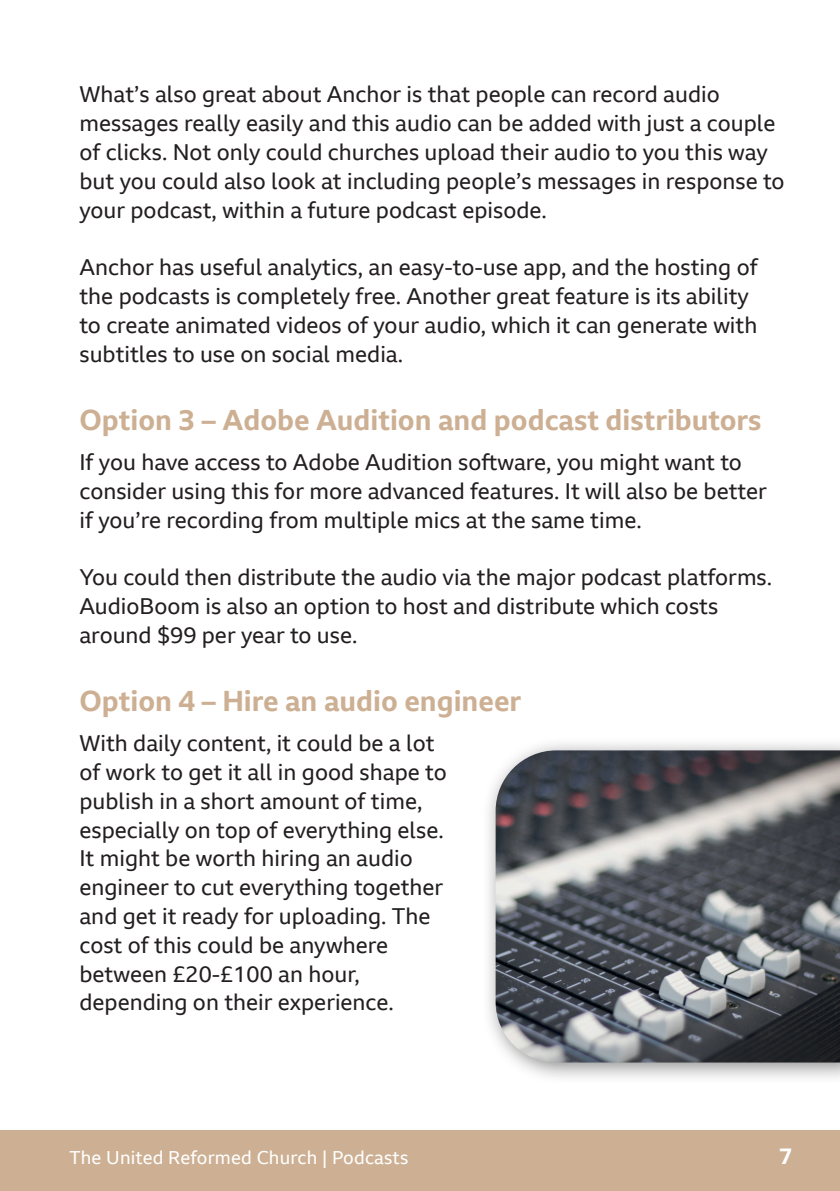
<style>
.page{position:relative;width:840px;height:1191px;background:#fff}
.page>*{position:absolute;margin:0;border:0;box-sizing:border-box;transform-origin:0 0}
.t1{font:700 28px "BBC Reith Sans";color:#cdb093}
.t2{font:22px/28.8px "BBC Reith Sans";color:#231f20}
.t3{font:700 22px "BBC Reith Sans";color:#fff}
.t4{font:18px "BBC Reith Sans";letter-spacing:.01em;color:#fff}
</style>
<div class="page">
<div style="left:1px;top:1130px;width:838px;height:61px;background:#cdb093"></div>
<hr style="left:0;top:1130px;width:1px;height:61px;background:#cdb093">
<div style="left:481px;top:736px;width:358px;height:349px;background:#231f20;opacity:.52"></div>
<img style="left:495px;top:750px;width:344px;height:312px">
<p class="t2" style="left:79px;top:80px;width:706px">What’s also great about Anchor is that people can record audio messages really easily and this audio can be added with just a couple of clicks. Not only could churches upload their audio to you this way but you could also look at including people’s messages in response to your podcast, within a future podcast episode.</p>
<p class="t2" style="left:79px;top:253px;width:679px">Anchor has useful analytics, an easy-to-use app, and the hosting of the podcasts is completely free. Another great feature is its ability to create animated videos of your audio, which it can generate with subtitles to use on social media.</p>
<p class="t1" style="left:79px;top:402px;width:683px">Option 3 – Adobe Audition and podcast distributors</p>
<p class="t2" style="left:79px;top:447px;width:688px">If you have access to Adobe Audition software, you might want to consider using this for more advanced features. It will also be better if you’re recording from multiple mics at the same time.</p>
<p class="t2" style="left:79px;top:562px;width:694px">You could then distribute the audio via the major podcast platforms.<br>AudioBoom is also an option to host and distribute which costs around $99 per year to use.</p>
<p class="t1" style="left:79px;top:683px;width:443px">Option 4 – Hire an audio engineer</p>
<p class="t2" style="left:79px;top:728px;width:368px">With daily content, it could be a lot of work to get it all in good shape to publish in a short amount of time, especially on top of everything else.<br>It might be worth hiring an audio engineer to cut everything together and get it ready for uploading. The cost of this could be anywhere between £20-£100 an hour, depending on their experience.</p>
<p class="t4" style="left:69px;top:1146px;width:340px">The United Reformed Church | Podcasts</p>
<p class="t3" style="left:778px;top:1142px;width:15px">7</p>
</div>
